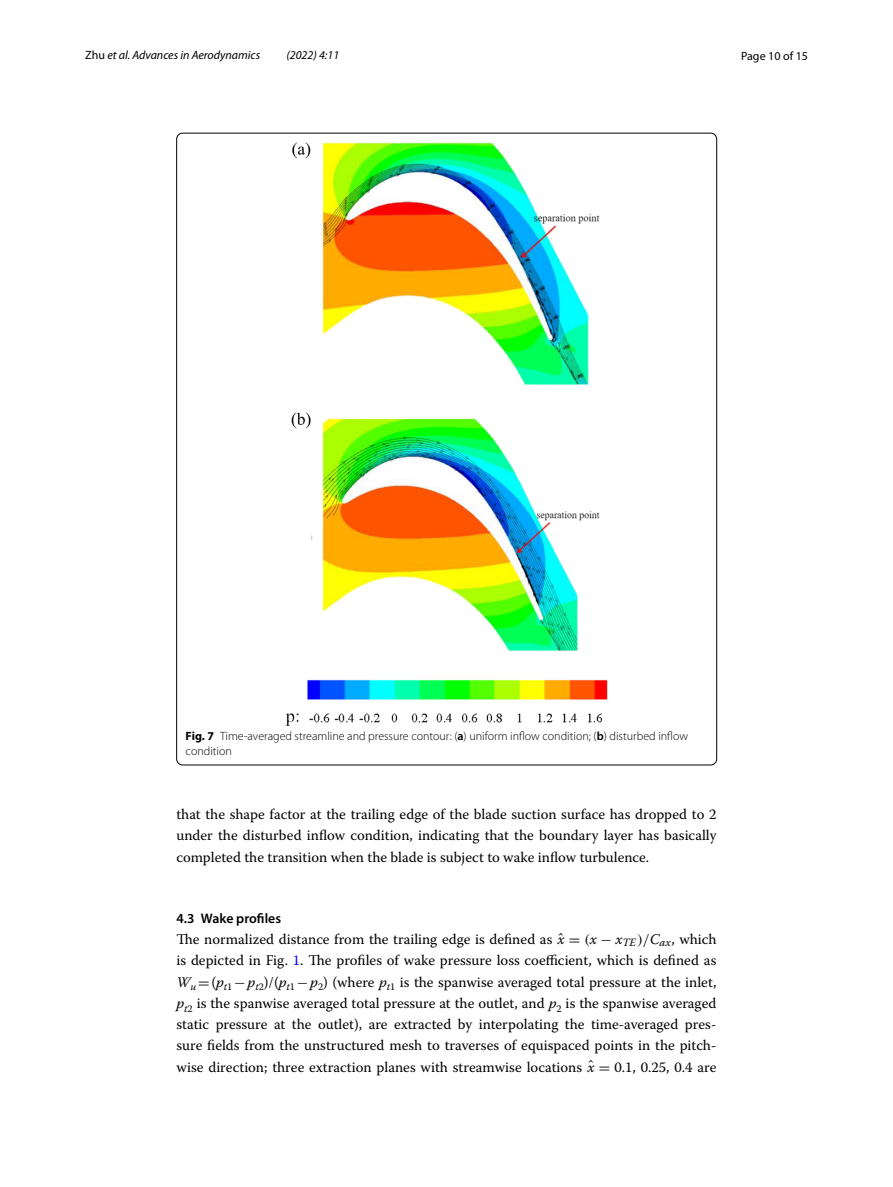
<style>
.page{position:relative;width:893px;height:1187px;background:#fff}
.page>*{position:absolute;margin:0;border:0;box-sizing:border-box;transform-origin:0 0}
.t1{font:14.7px/21.3px "Warnock Pro";color:#000;text-align:justify}
.t2{font:600 13.8px "Myriad Pro";color:#000}
.t3{font:300 12px/15px "Myriad Pro";color:#000}
.t4{font:italic 12px "Myriad Pro";color:#000}
.t5{font:12px "Myriad Pro";color:#000}
.s1{font-style:normal}
.s2{font-weight:700}
.s3{font-weight:600}
.s4{font-family:"Warnock Pro It 5"}
.s5{font-family:"MTSYN7"}
.s6{font-family:"MTMI3"}
.s7{color:#00f}
.s8{font-style:italic}
.s9{font-family:"MTSY"}
.s10{font-family:"Warnock Pro It 4"}
.s11{font-family:"MTSYN8"}
</style>
<div class="page">
<img style="left:286px;top:142px;width:322px;height:583px">
<p class="t4" style="left:85px;top:48px;width:177px"><span class="s1">Zhu</span> et al. Advances in Aerodynamics</p>
<p class="t4" style="left:286px;top:48px;width:54px">(2022) 4:11</p>
<p class="t5" style="left:741px;top:48px;width:68px">Page 10 of 15</p>
<p class="t3" style="left:186px;top:729px;width:504px"><span class="s2">Fig. 7</span> Time-averaged streamline and pressure contour: (<span class="s3">a</span>) uniform inflow condition; (<span class="s3">b</span>) disturbed inflow condition</p>
<p class="t1" style="left:176px;top:803px;width:541px">that the shape factor at the trailing edge of the blade suction surface has dropped to 2 under the disturbed inflow condition, indicating that the boundary layer has basically completed the transition when the blade is subject to wake inflow turbulence.</p>
<p class="t2" style="left:176px;top:909px;width:106px">4.3 Wake profiles</p>
<p class="t1" style="left:176px;top:928px;width:542px">The normalized distance from the trailing edge is defined as <span class="s4">x</span><span class="s5">ˆ =</span> <span class="s6">(</span><span class="s4">x</span> <span class="s5">−</span> <span class="s4">x</span><sub>TE</sub><span class="s6">)/</span><span class="s4">C</span><sub>ax</sub>, which is depicted in Fig. <span class="s7">1</span>. The profiles of wake pressure loss coefficient, which is defined as <span class="s8">W</span><sub>u</sub> <span class="s9">=</span>(<span class="s8">p</span><sub>t</sub><sub>1</sub> <span class="s9">−</span><span class="s8">p</span><sub>t</sub><sub>2</sub>)/(<span class="s8">p</span><sub>t</sub><sub>1</sub> <span class="s9">−</span><span class="s8">p</span><sub>2</sub>) (where <span class="s8">p</span><sub>t</sub><sub>1</sub> is the spanwise averaged total pressure at the inlet, <span class="s8">p</span><sub>t</sub><sub>2</sub> is the spanwise averaged total pressure at the outlet, and <span class="s8">p</span><sub>2</sub> is the spanwise averaged static pressure at the outlet), are extracted by interpolating the time-averaged pres&shy;sure fields from the unstructured mesh to traverses of equispaced points in the pitch&shy;wise direction; three extraction planes with streamwise locations <span class="s10">x</span><span class="s11">ˆ =</span> 0.1, 0.25, 0.4 are</p>
</div>
